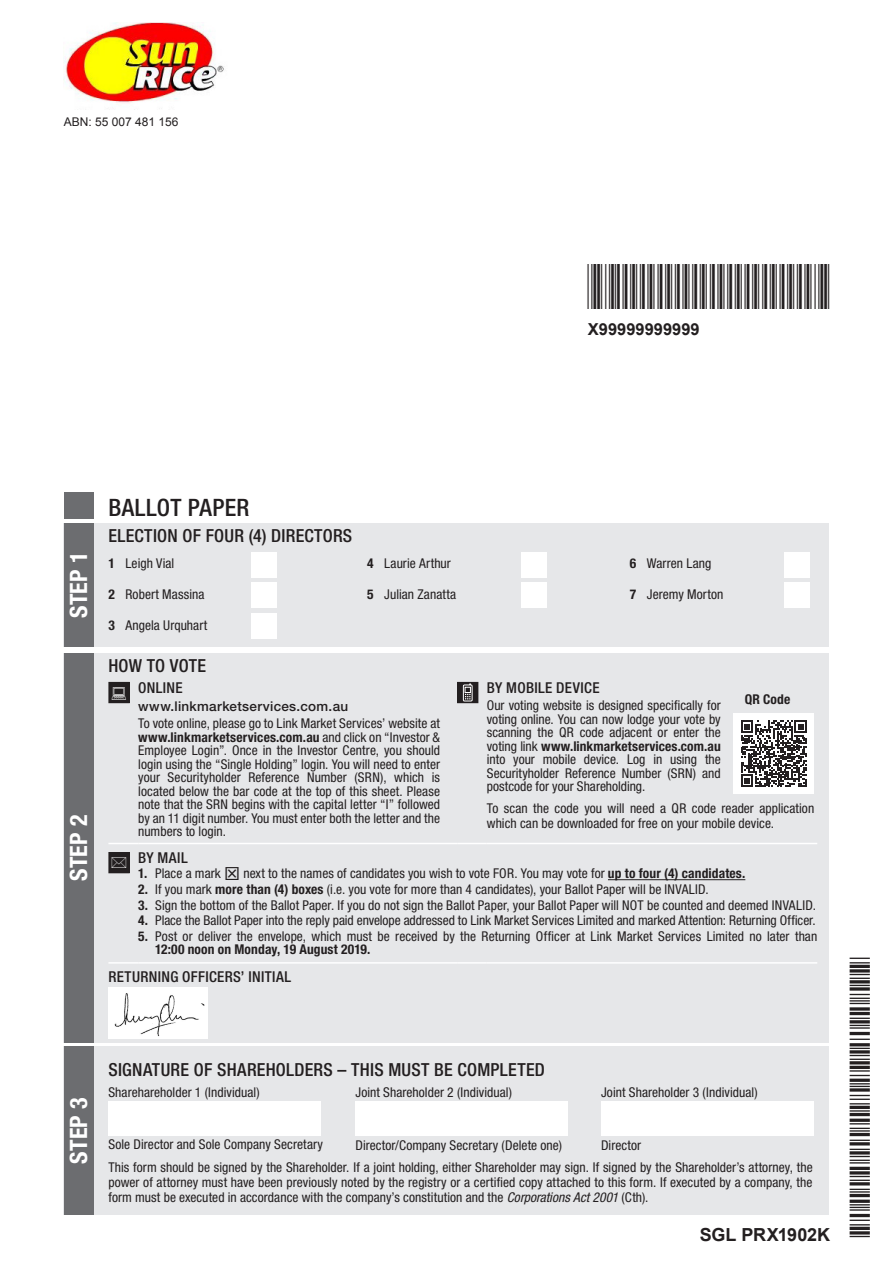
<style>
.page{position:relative;width:893px;height:1263px;background:#fff}
.page>*{position:absolute;margin:0;border:0;box-sizing:border-box;transform-origin:0 0}
.Heading_Step{font:700 condensed 24px "Helvetica Neue LT Std";letter-spacing:.015em;color:#fff}
.Heading_A{font:500 condensed 24px "Helvetica Neue LT Std";letter-spacing:.01em;color:#231f20}
.Heading_B{font:500 condensed 18px "Helvetica Neue LT Std";letter-spacing:.015em;color:#231f20}
.t1{font:700 18px "Arial";letter-spacing:-.01em;color:#231f20}
.t2{font:700 16.5px "Arial";color:#231f20}
.Heading_C{font:500 condensed 15px "Helvetica Neue LT Std";letter-spacing:.025em;color:#231f20}
.Bodytext{font:condensed 13.5px/13.5px "Helvetica Neue LT Std";letter-spacing:.005em;color:#231f20;text-align:justify}
.Indent{font:condensed 13.5px/13.5px "Helvetica Neue LT Std";letter-spacing:.005em;color:#231f20}
.Resolutions_indent{font:condensed 13.5px "Helvetica Neue LT Std";letter-spacing:.005em;color:#231f20}
.Heading_C-2{font:500 13.5px "Helvetica Neue LT Std";letter-spacing:.02em;color:#231f20}
.Bodytext-2{font:700 condensed 13.5px "Helvetica Neue LT Std";letter-spacing:.015em;color:#231f20}
.t3{font:12px "Arial";color:#231f20}
.s1{font-weight:700}
.s2{font-style:italic}
</style>
<div class="page">
<div style="left:64px;top:493px;width:29px;height:26px;background:#6c6d70"></div>
<div style="left:64px;top:1046px;width:765px;height:169px;background:#e6e7e9"></div>
<div style="left:64px;top:1046px;width:30px;height:169px;background:#6c6d70"></div>
<div style="left:108px;top:1101px;width:213px;height:34px;background:#fff"></div>
<div style="left:355px;top:1101px;width:213px;height:34px;background:#fff"></div>
<div style="left:601px;top:1101px;width:213px;height:34px;background:#fff"></div>
<div style="left:64px;top:653px;width:765px;height:390px;background:#e6e7e9"></div>
<div style="left:64px;top:653px;width:30px;height:390px;background:#6c6d70"></div>
<hr style="left:108px;top:843px;width:30px;height:1px;background:#fff">
<hr style="left:138px;top:843px;width:319px;height:1px;background:#fff">
<hr style="left:457px;top:843px;width:30px;height:1px;background:#fff">
<hr style="left:487px;top:843px;width:330px;height:1px;background:#fff">
<hr style="left:108px;top:962px;width:30px;height:2px;background:#fff">
<hr style="left:138px;top:962px;width:319px;height:2px;background:#fff">
<hr style="left:457px;top:962px;width:30px;height:2px;background:#fff">
<hr style="left:487px;top:962px;width:330px;height:2px;background:#fff">
<div style="left:109px;top:682px;width:20px;height:21px;background:#231f20"></div>
<div style="left:108px;top:682px;width:22px;height:21px;border:1px solid #231f20"></div>
<svg style="left:459px;top:684px;width:17px;height:17px"></svg>
<div style="left:463px;top:684px;width:9px;height:17px;border:1px solid #fff"></div>
<svg style="left:465px;top:684px;width:6px;height:15px"></svg>
<div style="left:457px;top:682px;width:21px;height:21px;border:1px solid #231f20"></div>
<div style="left:733px;top:713px;width:81px;height:81px;background:#fff"></div>
<svg style="left:741px;top:720px;width:66px;height:67px"></svg>
<div style="left:109px;top:852px;width:20px;height:21px;background:#231f20"></div>
<div style="left:108px;top:852px;width:22px;height:21px;border:1px solid #231f20"></div>
<hr style="left:608px;top:879px;width:137px;height:1px;background:#231f20">
<div style="left:64px;top:523px;width:765px;height:124px;background:#e6e7e9"></div>
<div style="left:64px;top:523px;width:30px;height:124px;background:#6c6d70"></div>
<div style="left:251px;top:552px;width:25px;height:26px;background:#fff"></div>
<div style="left:522px;top:552px;width:25px;height:26px;background:#fff"></div>
<div style="left:251px;top:583px;width:25px;height:25px;background:#fff"></div>
<div style="left:522px;top:583px;width:25px;height:25px;background:#fff"></div>
<div style="left:251px;top:613px;width:25px;height:26px;background:#fff"></div>
<img style="left:64px;top:22px;width:160px;height:81px">
<img style="left:108px;top:988px;width:99px;height:51px">
<div style="left:784px;top:552px;width:26px;height:26px;background:#fff"></div>
<div style="left:784px;top:583px;width:26px;height:25px;background:#fff"></div>
<p class="t3" style="left:64px;top:114px;width:116px">ABN: 55 007 481 156</p>
<p class="Heading_Step" style="left:64px;top:618px;width:68px;rotate:-90deg">STEP 1</p>
<p class="Heading_A" style="left:108px;top:493px;width:143px">BALLOT PAPER</p>
<p class="Heading_B" style="left:108px;top:525px;width:245px">ELECTION OF FOUR (4) DIRECTORS</p>
<p class="Resolutions_indent" style="left:108px;top:555px;width:67px"><span class="s1">1</span> Leigh Vial</p>
<p class="Resolutions_indent" style="left:108px;top:586px;width:97px"><span class="s1">2</span> Robert Massina</p>
<p class="Resolutions_indent" style="left:108px;top:617px;width:100px"><span class="s1">3</span> Angela Urquhart</p>
<p class="Resolutions_indent" style="left:367px;top:555px;width:85px"><span class="s1">4</span> Laurie Arthur</p>
<p class="Resolutions_indent" style="left:367px;top:586px;width:90px"><span class="s1">5</span> Julian Zanatta</p>
<p class="t2" style="left:588px;top:318px;width:113px">X99999999999</p>
<p class="Resolutions_indent" style="left:630px;top:555px;width:83px"><span class="s1">6</span> Warren Lang</p>
<p class="Resolutions_indent" style="left:630px;top:586px;width:95px"><span class="s1">7</span> Jeremy Morton</p>
<p class="Heading_Step" style="left:64px;top:881px;width:68px;rotate:-90deg">STEP 2</p>
<p class="Heading_B" style="left:108px;top:655px;width:99px">HOW TO VOTE</p>
<p class="Heading_C" style="left:138px;top:678px;width:46px">ONLINE</p>
<p class="Heading_C-2" style="left:138px;top:698px;width:211px">www.linkmarketservices.com.au</p>
<p class="Bodytext" style="left:138px;top:717px;width:303px">To vote online, please go to Link Market Services’ website at <span class="s1">www.linkmarketservices.com.au</span> and click on “Investor &amp; Employee Login”. Once in the Investor Centre, you should login using the “Single Holding” login. You will need to enter your Securityholder Reference Number (SRN), which is located below the bar code at the top of this sheet. Please note that the SRN begins with the capital letter “I” followed by an 11 digit number. You must enter both the letter and the numbers to login.</p>
<p class="Heading_C" style="left:487px;top:678px;width:114px">BY MOBILE DEVICE</p>
<p class="Bodytext" style="left:487px;top:699px;width:235px">Our voting website is designed specifically for voting online. You can now lodge your vote by scanning the QR code adjacent or enter the voting link <span class="s1">www.linkmarketservices.com.au </span>into your mobile device. Log in using the Securityholder Reference Number (SRN) and postcode for your Shareholding.</p>
<p class="Bodytext-2" style="left:745px;top:691px;width:47px">QR Code</p>
<p class="Bodytext" style="left:487px;top:801px;width:329px;line-height:15px">To scan the code you will need a QR code reader application which can be downloaded for free on your mobile device.</p>
<p class="Heading_C" style="left:138px;top:848px;width:51px">BY MAIL</p>
<p class="Indent" style="left:138px;top:867px;width:84px"><span class="s1">1.</span> Place a mark</p>
<p class="Indent" style="left:243px;top:867px;width:503px">next to the names of candidates you wish to vote FOR. You may vote for <span class="s1">up to four (4) candidates.</span></p>
<p class="Indent" style="left:138px;top:882px;width:572px"><span class="s1">2.</span> If you mark <span class="s1">more than (4) boxes</span> (i.e. you vote for more than 4 candidates), your Ballot Paper will be INVALID.</p>
<p class="Indent" style="left:138px;top:898px;width:679px"><span class="s1">3.</span> Sign the bottom of the Ballot Paper. If you do not sign the Ballot Paper, your Ballot Paper will NOT be counted and deemed INVALID.</p>
<p class="Indent" style="left:138px;top:914px;width:679px"><span class="s1">4.</span> Place the Ballot Paper into the reply paid envelope addressed to Link Market Services Limited and marked Attention: Returning Officer.</p>
<p class="Indent" style="left:155px;top:929px;width:664px;text-indent:-17px"><span class="s1">5.</span> Post or deliver the envelope, which must be received by the Returning Officer at Link Market Services Limited no later than<br><span class="s1">12:00 noon on Monday, 19 August 2019.</span></p>
<p class="Heading_C" style="left:108px;top:968px;width:184px">RETURNING OFFICERS’ INITIAL</p>
<p class="Heading_Step" style="left:64px;top:1164px;width:68px;rotate:-90deg">STEP 3</p>
<p class="Heading_B" style="left:108px;top:1059px;width:438px">SIGNATURE OF SHAREHOLDERS – THIS MUST BE COMPLETED</p>
<p class="Bodytext" style="left:108px;top:1085px;width:153px">Sharehareholder 1 (Individual)</p>
<p class="Bodytext" style="left:355px;top:1085px;width:158px">Joint Shareholder 2 (Individual)</p>
<p class="Bodytext" style="left:601px;top:1085px;width:158px">Joint Shareholder 3 (Individual)</p>
<p class="Bodytext" style="left:108px;top:1138px;width:216px">Sole Director and Sole Company Secretary</p>
<p class="Bodytext" style="left:355px;top:1138px;width:208px">Director/Company Secretary (Delete one)</p>
<p class="Bodytext" style="left:601px;top:1138px;width:42px">Director</p>
<p class="Bodytext" style="left:108px;top:1159px;width:706px;line-height:15px">This form should be signed by the Shareholder. If a joint holding, either Shareholder may sign. If signed by the Shareholder’s attorney, the power of attorney must have been previously noted by the registry or a certified copy attached to this form. If executed by a company, the form must be executed in accordance with the company’s constitution and the <span class="s2">Corporations Act 2001</span> (Cth).</p>
<p class="t1" style="left:700px;top:1222px;width:132px">SGL PRX1902K</p>
</div>
